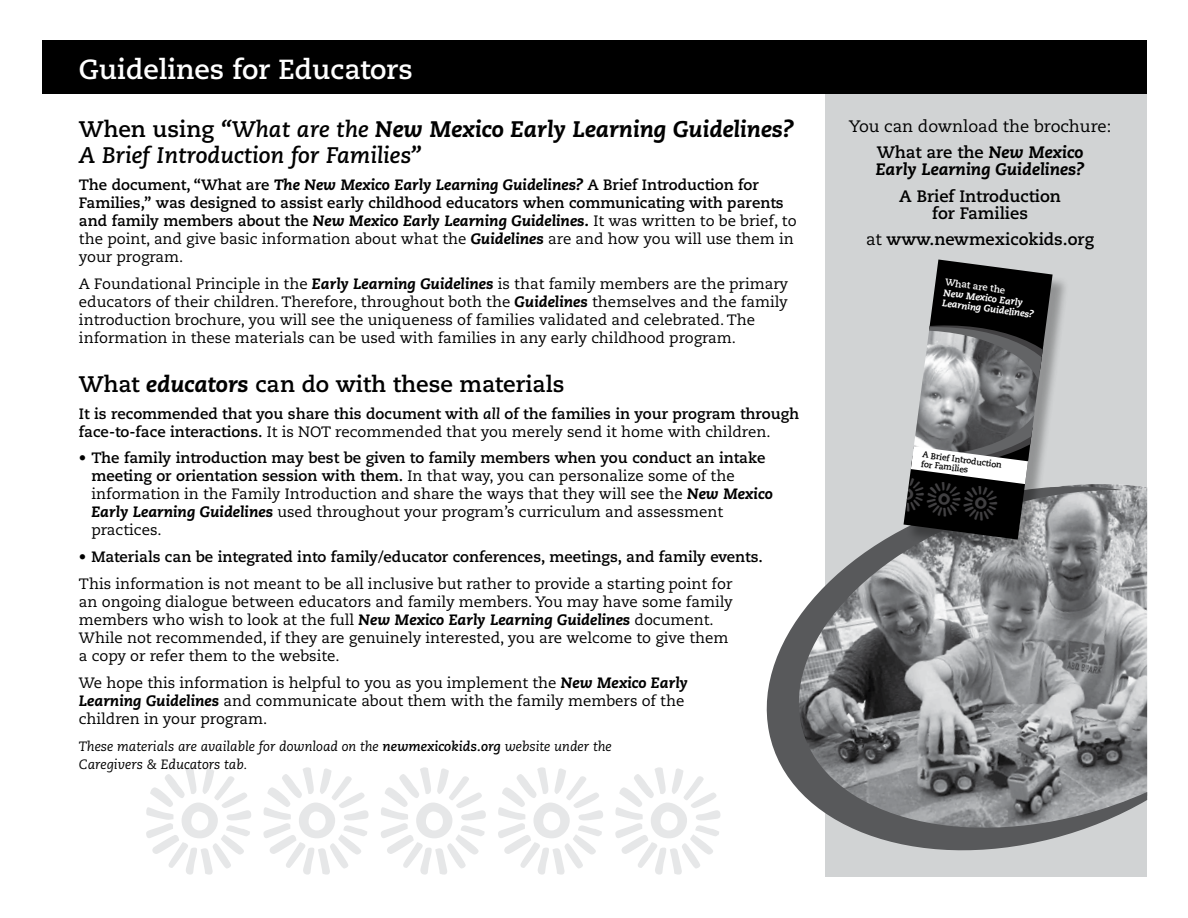
<style>
.page{position:relative;width:1188px;height:918px;background:#fff}
.page>*{position:absolute;margin:0;border:0;box-sizing:border-box;transform-origin:0 0}
.t1{font:117.3px "Bodoni Ornaments ITCTT";color:#e6e7e8}
.t2{font:36.9px "Bodoni Ornaments ITCTT";color:#414042}
.t3{font:700 27.6px "Caecilia LT Std";color:#fff}
.t4{font:italic 700 22.5px/25.5px "Caecilia LT Std";color:#000}
.t5{font:700 22.5px "Caecilia LT Std";color:#000}
.t6{font:700 16.5px/17.2px "Caecilia LT Std";color:#000;text-align:center}
.t7{font:16.5px/26.2px "Caecilia LT Std";color:#000;text-align:center}
.t8{font:italic 800 16.5px "Caecilia LT Std";color:#000}
.t9{font:15px/18px "Caecilia LT Std";color:#000}
.t10{font:700 15px/18px "Caecilia LT Std";color:#000}
.t11{font:italic 13.5px/18px "Caecilia LT Std";color:#000}
.t12{font:italic 800 9.6px/10.5px "Caecilia LT Std";color:#fff}
.t13{font:700 9.6px "Caecilia LT Std";color:#fff}
.t14{font:700 8.7px/9px "Caecilia LT Std";color:#000;scale:.96 1}
.s1{font-style:normal}
.s2{font-weight:800}
.s3{font-weight:800;font-style:italic}
.s4{font-weight:400}
.s5{font-style:italic}
.s6{font-weight:700}
</style>
<div class="page">
<div style="left:825px;top:40px;width:321px;height:838px;background:#d1d3d4"></div>
<div style="left:42px;top:40px;width:1104px;height:54px;background:#000"></div>
<svg style="left:766px;top:483px;width:381px;height:391px"></svg>
<div style="left:906px;top:262px;width:163px;height:295px;background:#000;opacity:.3"></div>
<svg style="left:904px;top:260px;width:149px;height:280px"></svg>
<h3 class="t3" style="left:79px;top:53px;width:335px">Guidelines for Educators</h3>
<h3 class="t4" style="left:79px;top:117px;width:716px"><span class="s1">When using</span> “What are the <span class="s2">New Mexico Early Learning Guidelines?<br></span>A Brief Introduction for Families”</h3>
<p class="t10" style="left:79px;top:176px;width:719px">The document, “What are <span class="s3">The New Mexico Early Learning Guidelines?</span> A Brief Introduction for Families,” was designed to assist early childhood educators when communicating with parents and family members about the <span class="s3">New Mexico Early Learning Guidelines.</span> <span class="s4">It was written to be brief, to the point, and give basic information about what the</span> <span class="s3">Guidelines</span> <span class="s4">are and how you will use them in your program.</span></p>
<p class="t9" style="left:79px;top:275px;width:711px">A Foundational Principle in the <span class="s3">Early Learning Guidelines</span> is that family members are the primary educators of their children. Therefore, throughout both the <span class="s3">Guidelines</span> themselves and the family introduction brochure, you will see the uniqueness of families validated and celebrated. The information in these materials can be used with families in any early childhood program.</p>
<h3 class="t5" style="left:79px;top:370px;width:487px">What <span class="s3">educators</span> can do with these materials</h3>
<p class="t10" style="left:79px;top:405px;width:722px">It is recommended that you share this document with <span class="s5">all</span> of the families in your program through face-to-face interactions. <span class="s4">It is NOT recommended that you merely send it home with children.</span></p>
<p class="t9" style="left:91px;top:450px;width:683px;text-indent:-12px">• <span class="s6">The family introduction may best be given to family members when you conduct an intake meeting or orientation session with them.</span> In that way, you can personalize some of the information in the Family Introduction and share the ways that they will see the <span class="s3">New Mexico Early Learning Guidelines</span> used throughout your program’s curriculum and assessment practices.</p>
<p class="t10" style="left:79px;top:544px;width:685px;line-height:27px"><span class="s4">•</span> Materials can be integrated into family/educator conferences, meetings, and family events.<br><span class="s4">This information is not meant to be all inclusive but rather to provide a starting point for</span></p>
<p class="t9" style="left:79px;top:593px;width:655px">an ongoing dialogue between educators and family members. You may have some family members who wish to look at the full <span class="s3">New Mexico Early Learning Guidelines</span> document.<br>While not recommended, if they are genuinely interested, you are welcome to give them a copy or refer them to the website.</p>
<p class="t9" style="left:79px;top:674px;width:610px">We hope this information is helpful to you as you implement the <span class="s3">New Mexico Early<br>Learning Guidelines</span> and communicate about them with the family members of the children in your program.</p>
<p class="t11" style="left:79px;top:738px;width:534px">These materials are available for download on the <span class="s6">newmexicokids.org</span> website under the<br>Caregivers &amp; Educators tab.</p>
<h1 class="t1" style="left:140px;top:762px;width:588px">✔✔✔✔✔</h1>
<p class="t7" style="left:849px;top:113px;width:264px">You can download the brochure:<br><span class="s6">What are the</span> <span class="s3">New Mexico</span></p>
<p class="t8" style="left:876px;top:160px;width:210px">Early Learning Guidelines?</p>
<p class="t6" style="left:899px;top:187px;width:163px">A Brief Introduction for Families</p>
<p class="t6" style="left:866px;top:231px;width:230px"><span class="s4">at</span> www.newmexicokids.org</p>
<p class="t13" style="left:946px;top:277px;width:62px;rotate:7deg">What are the</p>
<p class="t12" style="left:944px;top:288px;width:94px;rotate:7deg">New Mexico Early<br>Learning Guidelines?</p>
<p class="t14" style="left:923px;top:450px;width:85px;rotate:7deg">A Brief Introduction for Families</p>
<h2 class="t2" style="left:819px;top:463px;width:186px;rotate:8deg">✔✔✔✔✔</h2>
</div>
